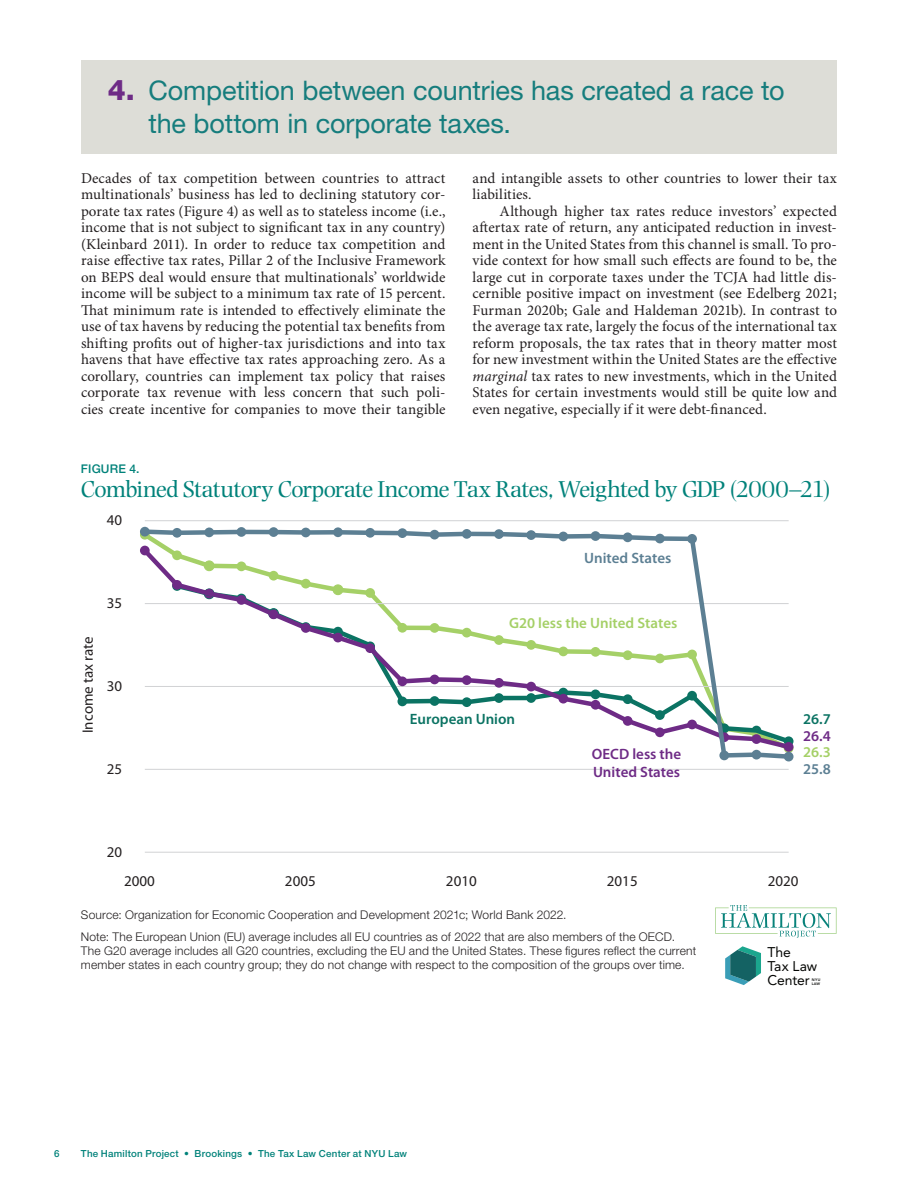
<style>
.page{position:relative;width:918px;height:1188px;background:#fff}
.page>*{position:absolute;margin:0;border:0;box-sizing:border-box;transform-origin:0 0}
.t1{font:27px/32.4px "Helvetica Neue LT Std";letter-spacing:-.005em;color:#167d7d}
.t2{font:24px "Photina MT Std";letter-spacing:-.025em;color:#00827a}
.t3{font:15px/16.5px "Minion Pro";color:#231f20;text-align:justify}
.t4{font:15px "Myriad Pro";color:#231f20}
.t5{font:600 15px/18px "Myriad Pro";color:#6e2b86}
.t6{font:600 15px "Myriad Pro";color:#a5d067}
.t7{font:600 15px "Myriad Pro";color:#0b7363}
.t8{font:600 15px "Myriad Pro";color:#5c7f93}
.t9{font:13.95px/14px "Avenir";letter-spacing:-.01em;color:#040503}
.t10{font:300 12px/21.1px "Helvetica Neue LT Std";letter-spacing:.015em;color:#231f20}
.t11{font:500 12px "Helvetica Neue LT Std";color:#00827a}
.t12{font:500 9.75px "Helvetica Neue LT Std";letter-spacing:.02em;color:#00827a}
.t13{font:800 3.75px/3.9px "Avenir";letter-spacing:.115em;color:#040503}
.s1{font-weight:800;font-size:28.5px;color:#6e2b86}
.s2{font-style:italic}
</style>
<div class="page">
<div style="left:81px;top:61px;width:756px;height:93px;background:#ddddd7"></div>
<hr style="left:145px;top:852px;width:644px;height:1px;background:#d1d2d4">
<hr style="left:145px;top:769px;width:644px;height:1px;background:#d1d2d4">
<hr style="left:145px;top:520px;width:644px;height:1px;background:#d1d2d4">
<div style="left:784px;top:752px;width:10px;height:9px;background:#b9c8d0;border-radius:50%"></div>
<svg style="left:140px;top:527px;width:653px;height:234px"></svg>
<div style="left:140px;top:527px;width:10px;height:10px;background:#5c7f93;border-radius:50%"></div>
<div style="left:784px;top:742px;width:10px;height:10px;background:#6e2b86;border-radius:50%"></div>
<div style="left:365px;top:643px;width:10px;height:10px;background:#6e2b86;border-radius:50%"></div>
<div style="left:172px;top:580px;width:10px;height:10px;background:#6e2b86;border-radius:50%"></div>
<div style="left:237px;top:595px;width:9px;height:10px;background:#6e2b86;border-radius:50%"></div>
<div style="left:269px;top:609px;width:9px;height:10px;background:#6e2b86;border-radius:50%"></div>
<div style="left:301px;top:623px;width:10px;height:10px;background:#6e2b86;border-radius:50%"></div>
<div style="left:333px;top:633px;width:10px;height:9px;background:#6e2b86;border-radius:50%"></div>
<div style="left:558px;top:694px;width:10px;height:10px;background:#6e2b86;border-radius:50%"></div>
<svg style="left:715px;top:905px;width:122px;height:33px"></svg>
<svg style="left:725px;top:946px;width:36px;height:39px"></svg>
<h1 class="t1" style="left:148px;top:74px;width:638px;text-indent:-41px"><span class="s1">4.</span> Competition between countries has created a race to the bottom in corporate taxes.</h1>
<p class="t3" style="left:81px;top:171px;width:366px">Decades of tax competition between countries to attract multinationals’ business has led to declining statutory cor&shy;porate tax rates (Figure 4) as well as to stateless income (i.e., income that is not subject to significant tax in any country) (Kleinbard 2011). In order to reduce tax competition and raise effective tax rates, Pillar 2 of the Inclusive Framework on BEPS deal would ensure that multinationals’ worldwide income will be subject to a minimum tax rate of 15 percent.<br>That minimum rate is intended to effectively eliminate the use of tax havens by reducing the potential tax benefits from shifting profits out of higher-tax jurisdictions and into tax havens that have effective tax rates approaching zero. As a corollary, countries can implement tax policy that raises corporate tax revenue with less concern that such poli&shy;cies create incentive for companies to move their tangible</p>
<p class="t3" style="left:472px;top:171px;width:366px">and intangible assets to other countries to lower their tax liabilities.</p>
<p class="t3" style="left:472px;top:204px;width:366px;text-indent:27px">Although higher tax rates reduce investors’ expected aftertax rate of return, any anticipated reduction in invest&shy;ment in the United States from this channel is small. To pro&shy;vide context for how small such effects are found to be, the large cut in corporate taxes under the TCJA had little dis&shy;cernible positive impact on investment (see Edelberg 2021; Furman 2020b; Gale and Haldeman 2021b). In contrast to the average tax rate, largely the focus of the international tax reform proposals, the tax rates that in theory matter most for new investment within the United States are the effective <span class="s2">marginal</span> tax rates to new investments, which in the United States for certain investments would still be quite low and even negative, especially if it were debt-financed.</p>
<p class="t11" style="left:81px;top:461px;width:60px">Figure 4.</p>
<h2 class="t2" style="left:81px;top:475px;width:751px">Combined Statutory Corporate Income Tax Rates, Weighted by GDP (2000–21)</h2>
<p class="t4" style="left:107px;top:512px;width:17px">40</p>
<p class="t4" style="left:80px;top:733px;width:99px;rotate:-90deg">Income tax rate</p>
<p class="t4" style="left:107px;top:595px;width:17px">35</p>
<p class="t4" style="left:107px;top:678px;width:17px">30</p>
<p class="t4" style="left:107px;top:761px;width:17px">25</p>
<p class="t8" style="left:584px;top:550px;width:89px">United States</p>
<p class="t6" style="left:509px;top:615px;width:170px">G20 less the United States</p>
<p class="t7" style="left:410px;top:710px;width:107px">European Union</p>
<p class="t5" style="left:592px;top:746px;width:91px">OECD less the<br>United States</p>
<p class="t7" style="left:803px;top:711px;width:29px">26.7</p>
<p class="t6" style="left:803px;top:744px;width:29px">26.3</p>
<p class="t5" style="left:803px;top:727px;width:29px">26.4</p>
<p class="t8" style="left:803px;top:760px;width:29px">25.8</p>
<p class="t4" style="left:107px;top:843px;width:17px">20</p>
<p class="t4" style="left:124px;top:873px;width:32px">2000</p>
<p class="t4" style="left:285px;top:873px;width:32px">2005</p>
<p class="t4" style="left:446px;top:873px;width:32px">2010</p>
<p class="t4" style="left:607px;top:873px;width:32px">2015</p>
<p class="t4" style="left:768px;top:873px;width:32px">2020</p>
<p class="t10" style="left:81px;top:904px;width:596px">Source: Organization for Economic Cooperation and Development 2021c; World Bank 2022.<br>Note: The European Union (EU) average includes all EU countries as of 2022 that are also members of the OECD.</p>
<p class="t10" style="left:81px;top:943px;width:617px;line-height:14.4px">The G20 average includes all G20 countries, excluding the EU and the United States. These figures reflect the current member states in each country group; they do not change with respect to the composition of the groups over time.</p>
<p class="t9" style="left:768px;top:944px;width:51px">The<br>Tax Law<br>Center</p>
<p class="t13" style="left:812px;top:977px;width:10px">NYU<br>LAW</p>
<p class="t12" style="left:54px;top:1147px;width:7px">6</p>
<p class="t12" style="left:81px;top:1147px;width:328px">The Hamilton Project • Brookings • The Tax Law Center at NYU Law</p>
</div>
